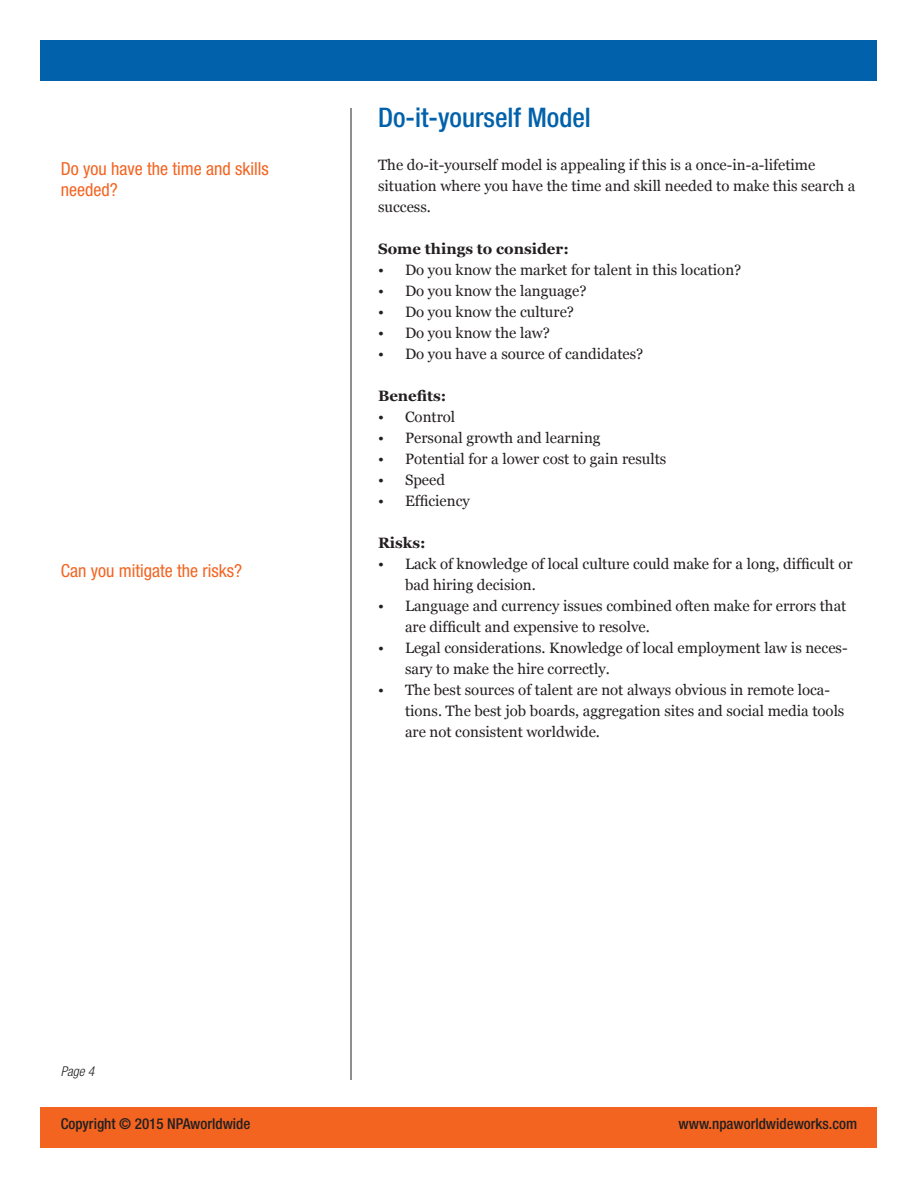
<style>
.page{position:relative;width:918px;height:1188px;background:#fff}
.page>*{position:absolute;margin:0;border:0;box-sizing:border-box;transform-origin:0 0}
.t1{font:500 condensed 27px "Helvetica Neue LT Std";color:#0161aa}
.t2{font:condensed 18px/21.6px "Helvetica Neue LT Std";color:#f36421}
.t3{font:15px/21px "Georgia";color:#231f20}
.t4{font:500 condensed 15px "Helvetica Neue LT Std";color:#231f20}
.t5{font:700 15px "Georgia";color:#231f20}
.t6{font:italic 300 condensed 13.5px "Helvetica Neue LT Std";color:#231f20}
</style>
<div class="page">
<div style="left:40px;top:40px;width:838px;height:41px;background:#0161aa"></div>
<div style="left:40px;top:1107px;width:838px;height:41px;background:#f36421"></div>
<hr style="left:351px;top:108px;width:1px;height:972px;background:#231f20">
<p class="t2" style="left:61px;top:158px;width:209px">Do you have the time and skills needed?</p>
<p class="t2" style="left:61px;top:559px;width:183px">Can you mitigate the risks?</p>
<h1 class="t1" style="left:378px;top:102px;width:214px">Do-it-yourself Model</h1>
<p class="t3" style="left:378px;top:155px;width:479px">The do-it-yourself model is appealing if this is a once-in-a-lifetime situation where you have the time and skill needed to make this search a success.</p>
<p class="t5" style="left:378px;top:239px;width:192px">Some things to consider:</p>
<p class="t3" style="left:378px;top:260px;width:365px">• Do you know the market for talent in this location?</p>
<p class="t3" style="left:378px;top:281px;width:210px">• Do you know the language?</p>
<p class="t3" style="left:378px;top:302px;width:198px">• Do you know the culture?</p>
<p class="t3" style="left:378px;top:323px;width:174px">• Do you know the law?</p>
<p class="t3" style="left:378px;top:344px;width:267px">• Do you have a source of candidates?</p>
<p class="t5" style="left:378px;top:386px;width:70px">Benefits:</p>
<p class="t3" style="left:378px;top:407px;width:79px">• Control</p>
<p class="t3" style="left:378px;top:428px;width:224px">• Personal growth and learning</p>
<p class="t3" style="left:378px;top:449px;width:290px">• Potential for a lower cost to gain results</p>
<p class="t3" style="left:378px;top:470px;width:69px">• Speed</p>
<p class="t3" style="left:378px;top:491px;width:93px">• Efficiency</p>
<p class="t5" style="left:378px;top:533px;width:49px">Risks:</p>
<p class="t3" style="left:405px;top:554px;width:449px;text-indent:-27px">• Lack of knowledge of local culture could make for a long, difficult or bad hiring decision.</p>
<p class="t3" style="left:405px;top:596px;width:443px;text-indent:-27px">• Language and currency issues combined often make for errors that are difficult and expensive to resolve.</p>
<p class="t3" style="left:405px;top:638px;width:444px;text-indent:-27px">• Legal considerations. Knowledge of local employment law is neces&shy;sary to make the hire correctly.</p>
<p class="t3" style="left:405px;top:680px;width:441px;text-indent:-27px">• The best sources of talent are not always obvious in remote loca&shy;tions. The best job boards, aggregation sites and social media tools are not consistent worldwide.</p>
<p class="t6" style="left:61px;top:1064px;width:35px">Page 4</p>
<p class="t4" style="left:61px;top:1115px;width:191px">Copyright © 2015 NPAworldwide</p>
<p class="t4" style="left:679px;top:1115px;width:180px">www.npaworldwideworks.com</p>
</div>
